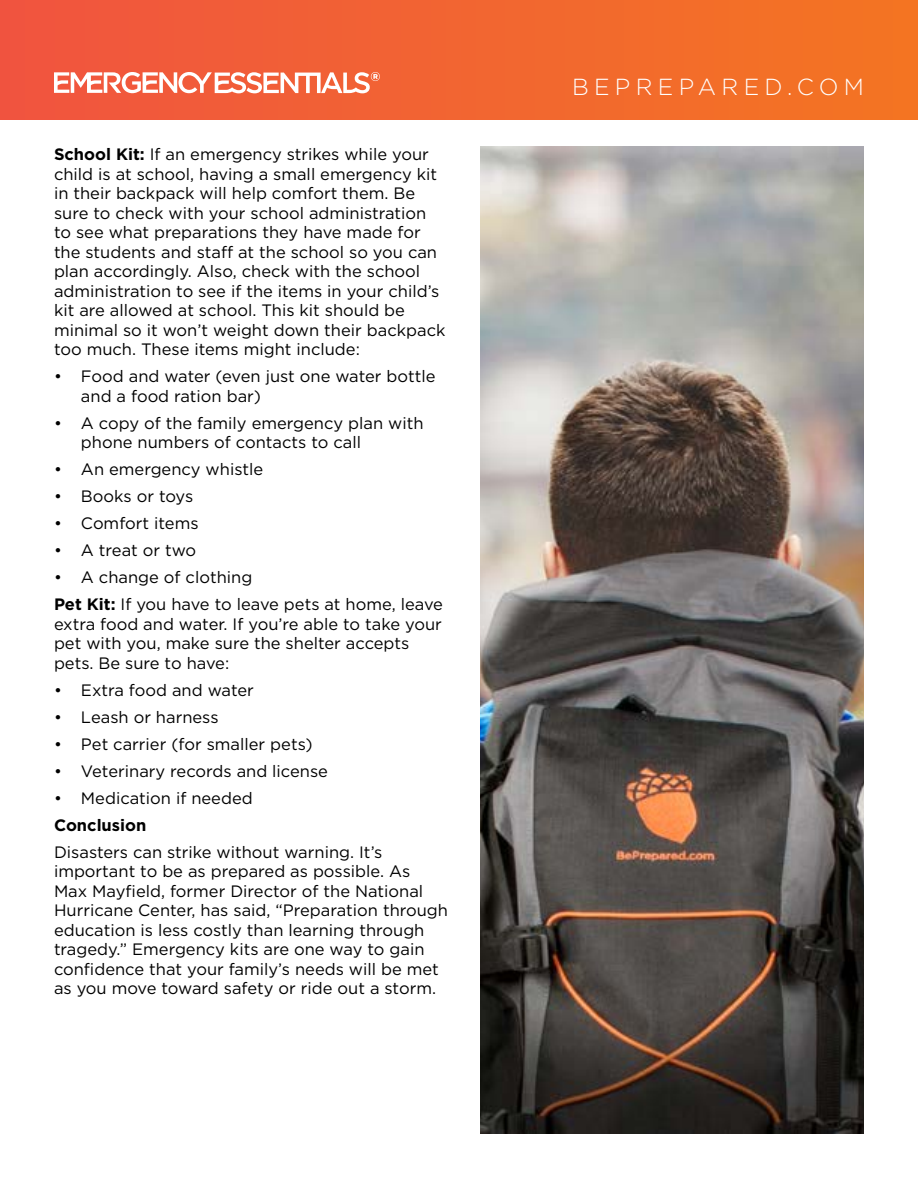
<style>
.page{position:relative;width:918px;height:1188px;background:#fff}
.page>*{position:absolute;margin:0;border:0;box-sizing:border-box;transform-origin:0 0}
.t1{font:300 23.25px "Gotham";letter-spacing:.23em;color:#fff}
.t2{font:16.5px/19.5px "Gotham";color:#000}
.t3{font:700 16.5px "Gotham";color:#000}
.s1{font-weight:700}
</style>
<div class="page">
<div style="left:0;top:0;width:918px;height:119px;background:linear-gradient(to right,#f05440,#f37522)"></div>
<svg style="left:54px;top:72px;width:326px;height:21px"></svg>
<img style="left:481px;top:147px;width:383px;height:987px">
<p class="t2" style="left:54px;top:144px;width:393px"><span class="s1">School Kit:</span> If an emergency strikes while your child is at school, having a small emergency kit in their backpack will help comfort them. Be sure to check with your school administration to see what preparations they have made for the students and staff at the school so you can plan accordingly. Also, check with the school administration to see if the items in your child’s kit are allowed at school. This kit should be minimal so it won’t weight down their backpack too much. These items might include:</p>
<p class="t2" style="left:81px;top:366px;width:356px;text-indent:-27px">• Food and water (even just one water bottle and a food ration bar)</p>
<p class="t2" style="left:81px;top:413px;width:344px;text-indent:-27px">• A copy of the family emergency plan with phone numbers of contacts to call</p>
<p class="t2" style="left:54px;top:459px;width:211px">• An emergency whistle</p>
<p class="t2" style="left:54px;top:486px;width:141px">• Books or toys</p>
<p class="t2" style="left:54px;top:513px;width:146px">• Comfort items</p>
<p class="t2" style="left:54px;top:540px;width:144px">• A treat or two</p>
<p class="t2" style="left:54px;top:563px;width:390px;line-height:27px">• A change of clothing<br><span class="s1">Pet Kit:</span> If you have to leave pets at home, leave</p>
<p class="t2" style="left:54px;top:614px;width:389px">extra food and water. If you’re able to take your pet with you, make sure the shelter accepts pets. Be sure to have:</p>
<p class="t2" style="left:54px;top:680px;width:201px">• Extra food and water</p>
<p class="t2" style="left:54px;top:707px;width:166px">• Leash or harness</p>
<p class="t2" style="left:54px;top:734px;width:260px">• Pet carrier (for smaller pets)</p>
<p class="t2" style="left:54px;top:761px;width:276px">• Veterinary records and license</p>
<p class="t2" style="left:54px;top:788px;width:200px">• Medication if needed</p>
<p class="t3" style="left:54px;top:814px;width:94px">Conclusion</p>
<p class="t2" style="left:54px;top:842px;width:396px">Disasters can strike without warning. It’s important to be as prepared as possible. As<br>Max Mayfield, former Director of the National Hurricane Center, has said, “Preparation through education is less costly than learning through tragedy.” Emergency kits are one way to gain confidence that your family’s needs will be met as you move toward safety or ride out a storm.</p>
<h1 class="t1" style="left:572px;top:72px;width:294px">BEPREPARED.COM</h1>
</div>
